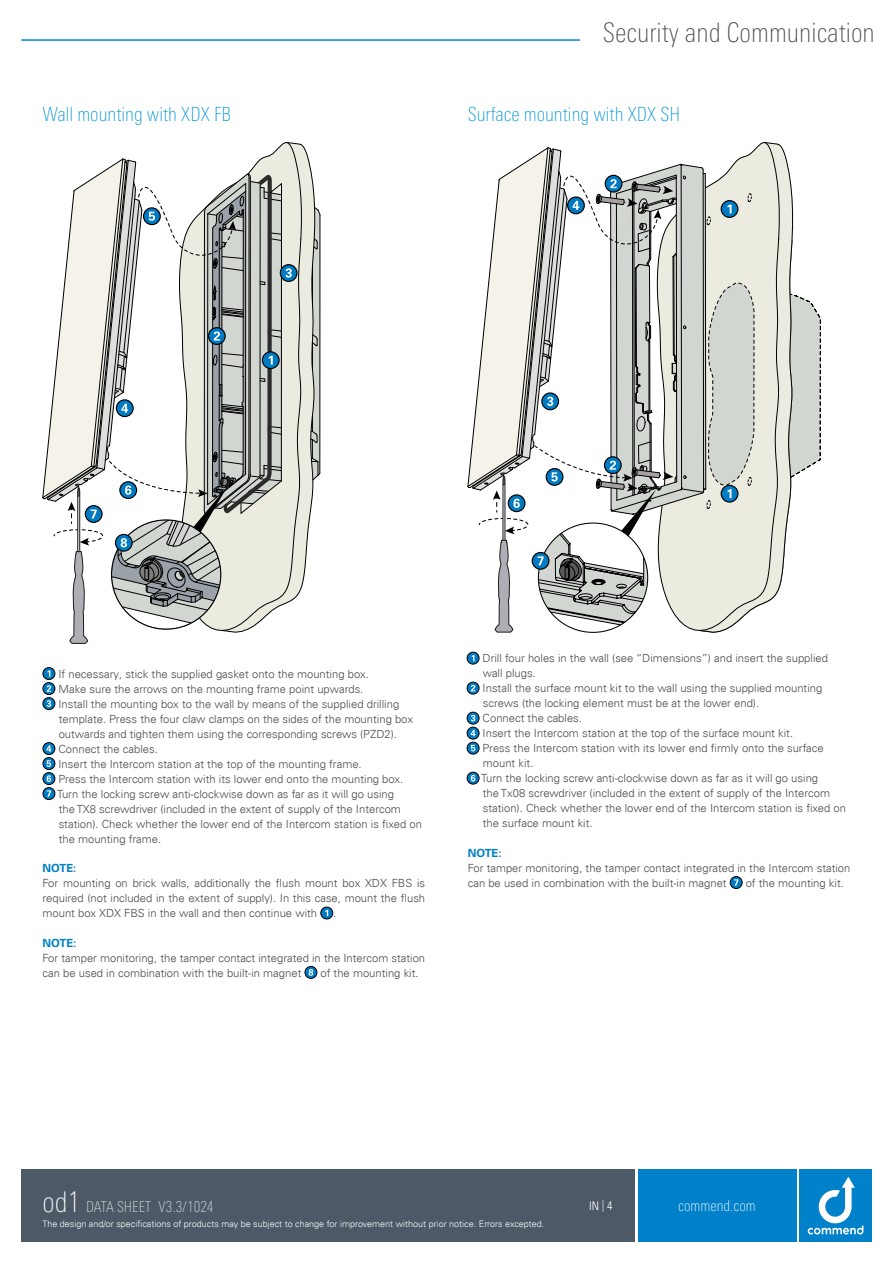
<style>
.page{position:relative;width:893px;height:1263px;background:#fff}
.page>*{position:absolute;margin:0;border:0;box-sizing:border-box;transform-origin:0 0}
.t1{font:100 condensed 27px "Univers Next Pro";color:#4a4a49}
.t2{font:100 condensed 19.5px "Univers Next Pro";color:#0095d6}
.t3{font:100 condensed 15px "Univers Next Pro";color:#e0e4e7}
.t4{font:100 condensed 15px "Univers Next Pro";color:#fff}
.t5{font:12px "Univers Com 47 Light Cond";color:#fff}
.t6{font:300 11.25px/15px "Univers Com 45";color:#4a4a49}
.t7{font:700 11.25px "Univers Com 65";color:#0081c5}
.t8{font:300 9px "Univers Com 45";color:#fff}
.s1{font-size:28.5px;color:#fff}
.s2{color:#e0e4e7}
</style>
<div class="page">
<hr style="left:21px;top:39px;width:559px;height:2px;background:#0086ce">
<div style="left:799px;top:1169px;width:73px;height:73px;background:#0081c9"></div>
<div style="left:638px;top:1169px;width:158px;height:73px;background:#0081c9"></div>
<svg style="left:808px;top:1177px;width:55px;height:57px"></svg>
<div style="left:21px;top:1169px;width:614px;height:73px;background:#4d5966"></div>
<svg style="left:43px;top:142px;width:278px;height:502px"></svg>
<svg style="left:468px;top:142px;width:353px;height:490px"></svg>
<svg style="left:467px;top:652px;width:12px;height:12px"></svg>
<div style="left:467px;top:652px;width:12px;height:12px;border:1px solid #000;border-radius:50%"></div>
<svg style="left:472px;top:655px;width:2px;height:6px"></svg>
<svg style="left:467px;top:682px;width:12px;height:12px"></svg>
<div style="left:467px;top:682px;width:12px;height:12px;border:1px solid #000;border-radius:50%"></div>
<svg style="left:471px;top:685px;width:4px;height:6px"></svg>
<svg style="left:467px;top:712px;width:12px;height:12px"></svg>
<div style="left:467px;top:712px;width:12px;height:12px;border:1px solid #000;border-radius:50%"></div>
<svg style="left:471px;top:715px;width:4px;height:6px"></svg>
<svg style="left:467px;top:727px;width:12px;height:12px"></svg>
<div style="left:467px;top:727px;width:12px;height:12px;border:1px solid #000;border-radius:50%"></div>
<svg style="left:471px;top:730px;width:4px;height:6px"></svg>
<svg style="left:467px;top:742px;width:12px;height:12px"></svg>
<div style="left:467px;top:742px;width:12px;height:12px;border:1px solid #000;border-radius:50%"></div>
<svg style="left:471px;top:745px;width:4px;height:6px"></svg>
<svg style="left:467px;top:772px;width:12px;height:12px"></svg>
<svg style="left:467px;top:772px;width:12px;height:12px"></svg>
<div style="left:467px;top:772px;width:12px;height:12px;border:1px solid #000;border-radius:50%"></div>
<svg style="left:471px;top:775px;width:4px;height:6px"></svg>
<svg style="left:43px;top:668px;width:12px;height:11px"></svg>
<div style="left:43px;top:667px;width:12px;height:13px;border:1px solid #000;border-radius:50%"></div>
<svg style="left:47px;top:670px;width:3px;height:7px"></svg>
<svg style="left:43px;top:683px;width:12px;height:11px"></svg>
<div style="left:43px;top:682px;width:12px;height:13px;border:1px solid #000;border-radius:50%"></div>
<svg style="left:47px;top:685px;width:4px;height:7px"></svg>
<svg style="left:43px;top:698px;width:12px;height:11px"></svg>
<div style="left:43px;top:697px;width:12px;height:13px;border:1px solid #000;border-radius:50%"></div>
<svg style="left:47px;top:700px;width:4px;height:7px"></svg>
<svg style="left:43px;top:743px;width:12px;height:11px"></svg>
<div style="left:43px;top:742px;width:12px;height:13px;border:1px solid #000;border-radius:50%"></div>
<svg style="left:47px;top:745px;width:4px;height:7px"></svg>
<svg style="left:43px;top:758px;width:12px;height:11px"></svg>
<div style="left:43px;top:757px;width:12px;height:13px;border:1px solid #000;border-radius:50%"></div>
<svg style="left:47px;top:760px;width:4px;height:7px"></svg>
<svg style="left:43px;top:772px;width:12px;height:13px"></svg>
<svg style="left:43px;top:773px;width:12px;height:11px"></svg>
<div style="left:43px;top:772px;width:12px;height:13px;border:1px solid #000;border-radius:50%"></div>
<svg style="left:47px;top:775px;width:4px;height:7px"></svg>
<svg style="left:43px;top:787px;width:12px;height:13px"></svg>
<svg style="left:43px;top:788px;width:12px;height:11px"></svg>
<div style="left:43px;top:787px;width:12px;height:13px;border:1px solid #000;border-radius:50%"></div>
<svg style="left:47px;top:790px;width:4px;height:7px"></svg>
<svg style="left:321px;top:907px;width:12px;height:12px"></svg>
<div style="left:320px;top:907px;width:13px;height:12px;border:1px solid #000;border-radius:50%"></div>
<svg style="left:325px;top:910px;width:3px;height:6px"></svg>
<svg style="left:730px;top:876px;width:12px;height:12px"></svg>
<div style="left:730px;top:876px;width:13px;height:13px;border:1px solid #000;border-radius:50%"></div>
<svg style="left:734px;top:879px;width:4px;height:7px"></svg>
<svg style="left:305px;top:966px;width:12px;height:12px"></svg>
<div style="left:305px;top:966px;width:12px;height:13px;border:1px solid #000;border-radius:50%"></div>
<svg style="left:309px;top:969px;width:4px;height:7px"></svg>
<h1 class="t1" style="left:603px;top:17px;width:274px">Security and Communication</h1>
<h2 class="t2" style="left:43px;top:103px;width:190px">Wall mounting with XDX FB</h2>
<h2 class="t2" style="left:468px;top:103px;width:214px">Surface mounting with XDX SH</h2>
<p class="t6" style="left:57px;top:666px;width:366px">If necessary, stick the supplied gasket onto the mounting box.<br>Make sure the arrows on the mounting frame point upwards.<br>Install the mounting box to the wall by means of the supplied drilling template. Press the four claw clamps on the sides of the mounting box outwards and tighten them using the corresponding screws (PZD2).<br>Connect the cables.<br>Insert the Intercom station at the top of the mounting frame.<br>Press the Intercom station with its lower end onto the mounting box.<br>Turn the locking screw anti-clockwise down as far as it will go using<br>the TX8 screwdriver (included in the extent of supply of the Intercom station). Check whether the lower end of the Intercom station is fixed on the mounting frame.</p>
<p class="t7" style="left:43px;top:861px;width:35px">NOTE:</p>
<p class="t6" style="left:43px;top:876px;width:384px;text-align:justify">For mounting on brick walls, additionally the flush mount box XDX FBS is required (not included in the extent of supply). In this case, mount the flush mount box XDX FBS in the wall and then continue with</p>
<p class="t6" style="left:333px;top:906px;width:5px">.</p>
<p class="t7" style="left:43px;top:936px;width:35px">NOTE:</p>
<p class="t6" style="left:43px;top:950px;width:384px">For tamper monitoring, the tamper contact integrated in the Intercom station can be used in combination with the built-in magnet</p>
<p class="t6" style="left:320px;top:965px;width:100px">of the mounting kit.</p>
<p class="t6" style="left:481px;top:651px;width:366px">Drill four holes in the wall (see “Dimensions”) and insert the supplied wall plugs.<br>Install the surface mount kit to the wall using the supplied mounting screws (the locking element must be at the lower end).<br>Connect the cables.<br>Insert the Intercom station at the top of the surface mount kit.<br>Press the Intercom station with its lower end firmly onto the surface mount kit.<br>Turn the locking screw anti-clockwise down as far as it will go using<br>the Tx08 screwdriver (included in the extent of supply of the Intercom station). Check whether the lower end of the Intercom station is fixed on the surface mount kit.</p>
<p class="t7" style="left:468px;top:846px;width:35px">NOTE:</p>
<p class="t6" style="left:468px;top:860px;width:384px">For tamper monitoring, the tamper contact integrated in the Intercom station can be used in combination with the built-in magnet</p>
<p class="t6" style="left:746px;top:875px;width:100px">of the mounting kit.</p>
<h3 class="t3" style="left:43px;top:1198px;width:173px"><span class="s1">od1</span> DATA SHEET V3.3/1024</h3>
<p class="t5" style="left:589px;top:1198px;width:25px">IN <span class="s2">|</span> 4</p>
<p class="t8" style="left:43px;top:1218px;width:503px">The design and/or specifications of products may be subject to change for improvement without prior notice. Errors excepted.</p>
<h3 class="t4" style="left:678px;top:1197px;width:79px">commend.com</h3>
</div>
